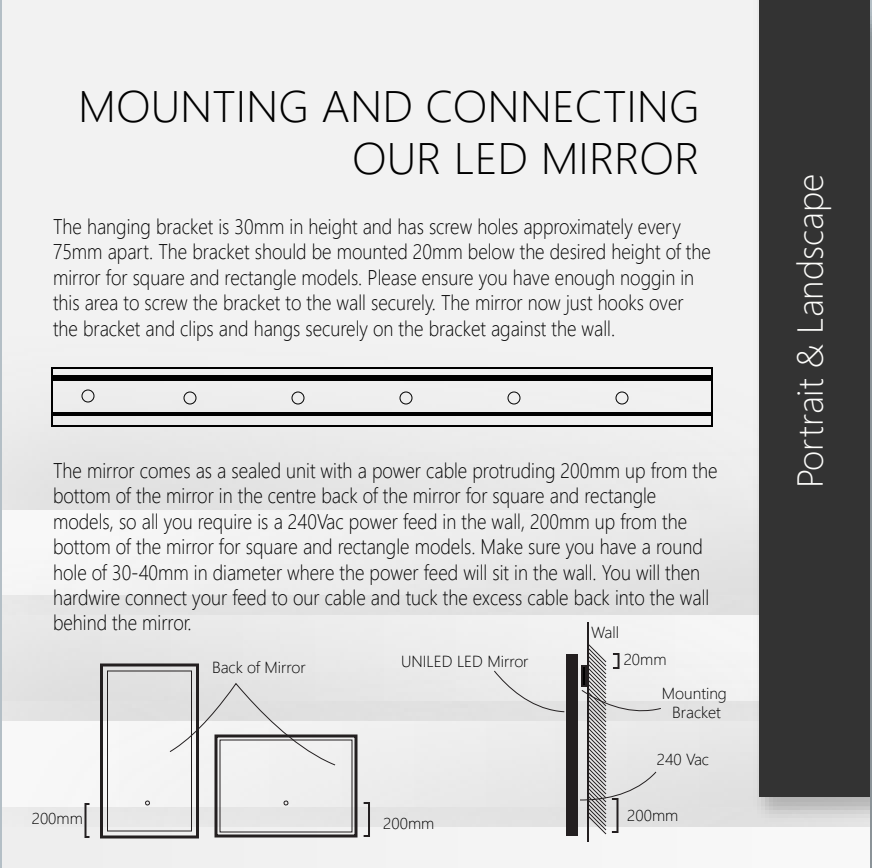
<style>
.page{position:relative;width:872px;height:868px;background:#fff}
.page>*{position:absolute;margin:0;border:0;box-sizing:border-box;transform-origin:0 0}
.t1{font:300 44px/52.8px "Segoe UI";color:#000;text-align:right}
.t2{font:300 36px "Segoe UI";color:#fcfcfa}
.t3{font:300 21.2px/25.6px "Segoe UI";color:#000;scale:.88 1}
.t4{font:300 16px/33.6px "Segoe UI";color:#000}
</style>
<div class="page">
<div style="left:2px;top:0;width:868px;height:868px;background:#f2f2f2"></div>
<img style="left:2px;top:652px;width:747px;height:176px">
<img style="left:749px;top:0;width:121px;height:827px">
<div style="left:760px;top:0;width:110px;height:797px;background:#333"></div>
<div style="left:51px;top:367px;width:662px;height:60px;border:2px solid #000"></div>
<hr style="left:52px;top:412px;width:660px;height:4px;background:#000">
<div style="left:52px;top:375px;width:660px;height:6px;background:#000"></div>
<div style="left:82px;top:390px;width:12px;height:12px;border:1px solid #000;border-radius:50%"></div>
<div style="left:184px;top:392px;width:12px;height:12px;border:1px solid #000;border-radius:50%"></div>
<div style="left:292px;top:392px;width:12px;height:12px;border:1px solid #000;border-radius:50%"></div>
<div style="left:400px;top:392px;width:12px;height:12px;border:1px solid #000;border-radius:50%"></div>
<div style="left:508px;top:392px;width:12px;height:12px;border:1px solid #000;border-radius:50%"></div>
<div style="left:616px;top:392px;width:12px;height:12px;border:1px solid #000;border-radius:50%"></div>
<div style="left:214px;top:734px;width:144px;height:104px;border:3px solid #231f20"></div>
<div style="left:84px;top:803px;width:6px;height:35px;border:2px solid #231f20"></div>
<hr style="left:587px;top:622px;width:2px;height:220px;background:#231f20">
<div style="left:566px;top:654px;width:12px;height:182px;background:#231f20"></div>
<svg style="left:493px;top:670px;width:72px;height:43px"></svg>
<svg style="left:579px;top:643px;width:83px;height:192px"></svg>
<svg style="left:98px;top:662px;width:238px;height:177px"></svg>
<div style="left:363px;top:802px;width:7px;height:35px;border:2px solid #231f20"></div>
<h1 class="t1" style="left:78px;top:75px;width:623px">MOUNTING AND CONNECTING<br>OUR LED MIRROR</h1>
<p class="t3" style="left:53px;top:212px;width:749px">The hanging bracket is 30mm in height and has screw holes approximately every 75mm apart. The bracket should be mounted 20mm below the desired height of the mirror for square and rectangle models. Please ensure you have enough noggin in this area to screw the bracket to the wall securely. The mirror now just hooks over the bracket and clips and hangs securely on the bracket against the wall.</p>
<p class="t3" style="left:53px;top:456px;width:756px">The mirror comes as a sealed unit with a power cable protruding 200mm up from the bottom of the mirror in the centre back of the mirror for square and rectangle models, so all you require is a 240Vac power feed in the wall, 200mm up from the bottom of the mirror for square and rectangle models. Make sure you have a round hole of 30-40mm in diameter where the power feed will sit in the wall. You will then hardwire connect your feed to our cable and tuck the excess cable back into the wall behind the mirror.</p>
<p class="t4" style="left:591px;top:614px;width:29px">Wall</p>
<p class="t4" style="left:32px;top:800px;width:53px">200mm</p>
<p class="t4" style="left:212px;top:649px;width:95px">Back of Mirror</p>
<p class="t4" style="left:401px;top:643px;width:129px">UNILED LED Mirror</p>
<p class="t4" style="left:662px;top:641px;width:66px;text-indent:-38px">20mm<br>Mounting</p>
<p class="t4" style="left:672px;top:694px;width:50px">Bracket</p>
<p class="t4" style="left:383px;top:805px;width:53px">200mm</p>
<p class="t4" style="left:657px;top:741px;width:54px">240 Vac</p>
<p class="t4" style="left:627px;top:797px;width:53px">200mm</p>
<h2 class="t2" style="left:776px;top:488px;width:316px;rotate:-90deg">Portrait &amp; Landscape</h2>
</div>
